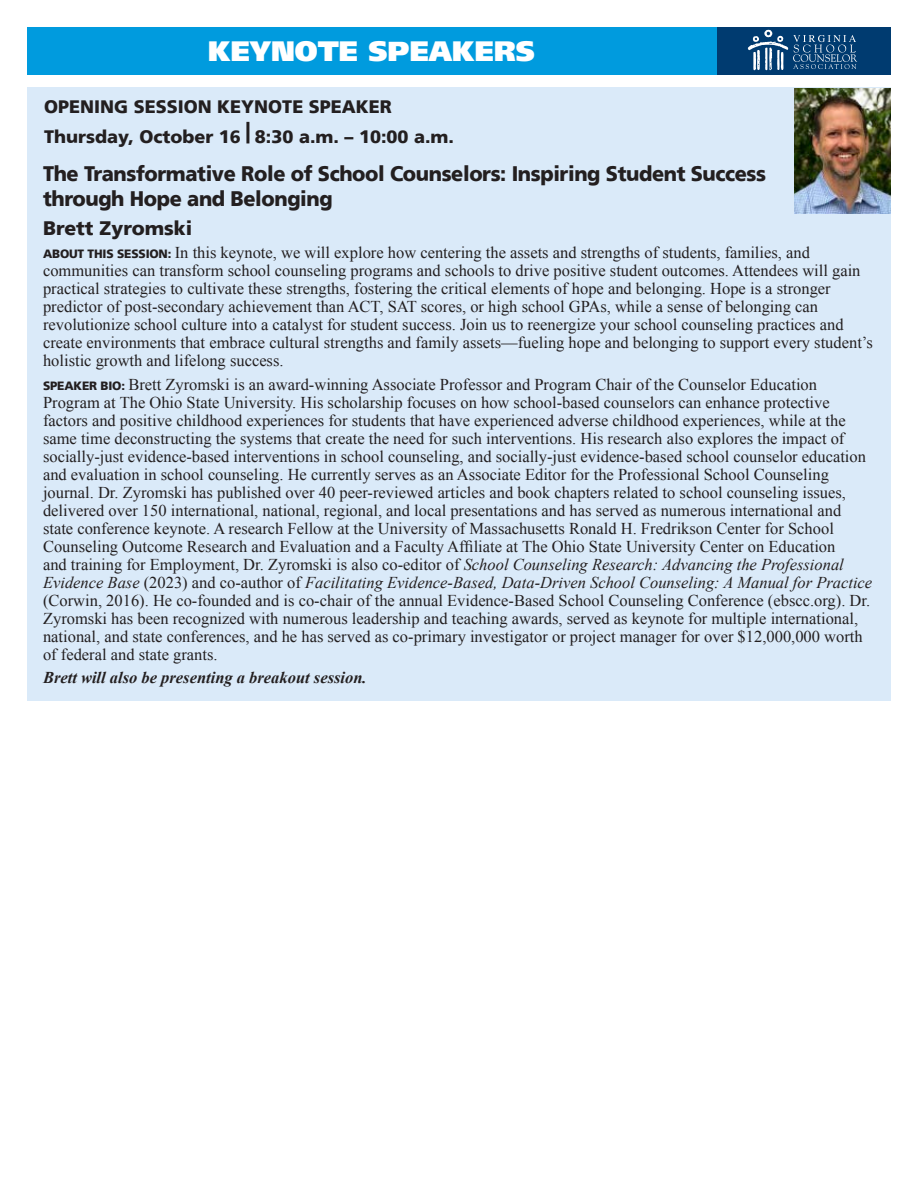
<style>
.page{position:relative;width:918px;height:1188px;background:#fff}
.page>*{position:absolute;margin:0;border:0;box-sizing:border-box;transform-origin:0 0}
.t1{font:900 27.9px "Frutiger";color:#fff}
.t2{font:900 21px/25.2px "Frutiger";letter-spacing:-.02em;color:#231f20;scale:.95 1}
.t3{font:900 19.5px "Frutiger";color:#231f20}
.t4{font:900 18px "Frutiger";color:#231f20}
.t5{font:16.5px/18px "Times New Roman";color:#231f20}
.t6{font:italic 700 16.5px "Times New Roman";color:#231f20}
.s1{font-family:"Frutiger";font-weight:900;font-size:12px}
.s2{font-style:italic}
</style>
<div class="page">
<div style="left:27px;top:87px;width:864px;height:614px;background:#daeaf9"></div>
<div style="left:27px;top:27px;width:864px;height:48px;background:#003b70"></div>
<svg style="left:748px;top:30px;width:109px;height:40px"></svg>
<div style="left:27px;top:27px;width:689px;height:48px;background:#009bde"></div>
<img style="left:795px;top:89px;width:96px;height:125px">
<hr style="left:246px;top:122px;width:3px;height:21px;background:#231f20">
<p class="t1" style="left:208px;top:39px;width:328px">KEYNOTE SPEAKERS</p>
<p class="t4" style="left:44px;top:99px;width:349px">OPENING SESSION KEYNOTE SPEAKER</p>
<p class="t4" style="left:44px;top:129px;width:411px">Thursday, October 16 8:30 a.m. – 10:00 a.m.</p>
<p class="t2" style="left:43px;top:162px;width:763px">The Transformative Role of School Counselors: Inspiring Student Success through Hope and Belonging</p>
<p class="t3" style="left:43px;top:219px;width:151px">Brett Zyromski</p>
<p class="t5" style="left:43px;top:243px;width:831px"><span class="s1">ABOUT THIS SESSION:</span> In this keynote, we will explore how centering the assets and strengths of students, families, and communities can transform school counseling programs and schools to drive positive student outcomes. Attendees will gain practical strategies to cultivate these strengths, fostering the critical elements of hope and belonging. Hope is a stronger predictor of post-secondary achievement than ACT, SAT scores, or high school GPAs, while a sense of belonging can revolutionize school culture into a catalyst for student success. Join us to reenergize your school counseling practices and create environments that embrace cultural strengths and family assets—fueling hope and belonging to support every student’s holistic growth and lifelong success.</p>
<p class="t5" style="left:43px;top:375px;width:831px"><span class="s1">SPEAKER BIO:</span> Brett Zyromski is an award-winning Associate Professor and Program Chair of the Counselor Education Program at The Ohio State University. His scholarship focuses on how school-based counselors can enhance protective factors and positive childhood experiences for students that have experienced adverse childhood experiences, while at the same time deconstructing the systems that create the need for such interventions. His research also explores the impact of socially-just evidence-based interventions in school counseling, and socially-just evidence-based school counselor education and evaluation in school counseling. He currently serves as an Associate Editor for the Professional School Counseling journal. Dr. Zyromski has published over 40 peer-reviewed articles and book chapters related to school counseling issues, delivered over 150 international, national, regional, and local presentations and has served as numerous international and state conference keynote. A research Fellow at the University of Massachusetts Ronald H. Fredrikson Center for School Counseling Outcome Research and Evaluation and a Faculty Affiliate at The Ohio State University Center on Education<br>and training for Employment, Dr. Zyromski is also co-editor of <span class="s2">School Counseling Research: Advancing the Professional Evidence Base</span> (2023) and co-author of <span class="s2">Facilitating Evidence-Based, Data-Driven School Counseling: A Manual for Practice </span>(Corwin, 2016). He co-founded and is co-chair of the annual Evidence-Based School Counseling Conference (ebscc.org). Dr.<br>Zyromski has been recognized with numerous leadership and teaching awards, served as keynote for multiple international, national, and state conferences, and he has served as co-primary investigator or project manager for over $12,000,000 worth of federal and state grants.</p>
<p class="t6" style="left:43px;top:666px;width:325px">Brett will also be presenting a breakout session.</p>
</div>
